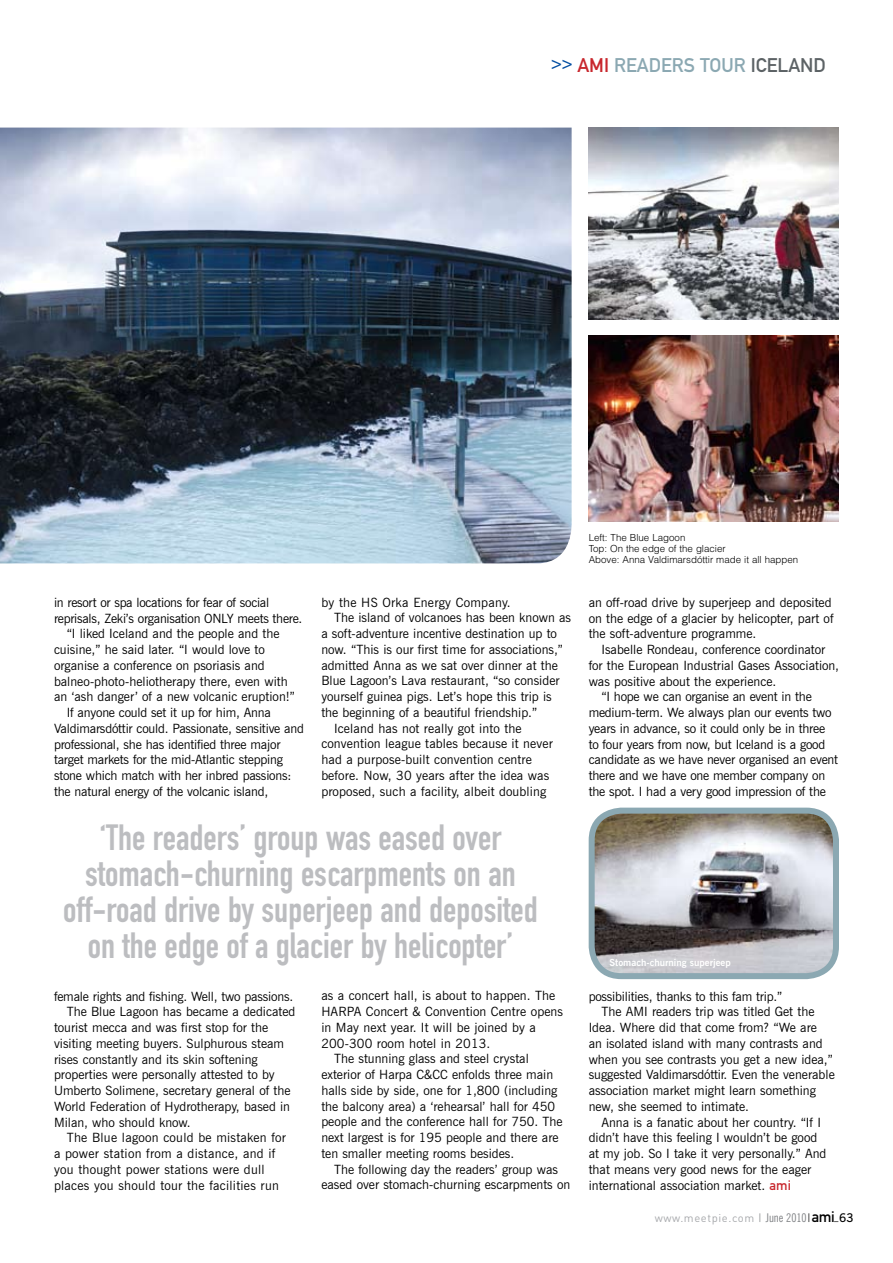
<style>
.page{position:relative;width:893px;height:1263px;background:#fff}
.page>*{position:absolute;margin:0;border:0;box-sizing:border-box;transform-origin:0 0}
.t1{font:36px/36px "DIN Engschrift";color:#bcbdc0;text-align:center}
.t2{font:19.5px "DIN Mittelschrift";color:#8ba8b2}
.t3{font:12.75px/15.8px "News Gothic BT";color:#000}
.t4{font:12.75px "News Gothic BT";letter-spacing:.02em;color:#000}
.t5{font:12.75px "News Gothic BT";letter-spacing:-.02em;color:#000}
.t6{font:11.25px "DIN";letter-spacing:.05em;color:#a7a9ac}
.t7{font:300 9.75px/11.2px "Helvetica";color:#000}
.t8{font:700 9.75px "News Gothic BT";color:#fff}
.s1{color:#c8272d}
.s2{color:#5c6265}
.s3{font-family:"DIN Mittelschrift";font-size:13.5px;color:#c8272d}
.s4{font-family:"News Gothic BT";font-stretch:condensed;font-size:12px;color:#808285}
.s5{font-family:"DIN Mittelschrift";font-size:15px;color:#000}
.s6{font-family:"News Gothic BT";font-weight:600;font-size:12px;color:#000}
</style>
<div class="page">
<img style="left:0;top:128px;width:572px;height:435px">
<img style="left:592px;top:811px;width:240px;height:165px">
<div style="left:589px;top:808px;width:250px;height:171px;border:6px solid #8ba8b2;border-radius:30px"></div>
<img style="left:589px;top:128px;width:250px;height:192px">
<img style="left:589px;top:335px;width:249px;height:187px">
<h2 class="t2" style="left:551px;top:54px;width:276px"><sup>&gt;&gt;</sup> <span class="s1">AMI</span> READERS TOUR <span class="s2">ICELAND</span></h2>
<p class="t5" style="left:54px;top:594px;width:217px">in resort or spa locations for fear of social</p>
<p class="t5" style="left:54px;top:610px;width:250px">reprisals, Zeki’s organisation ONLY meets there.</p>
<p class="t3" style="left:67px;top:626px;width:214px">“I liked Iceland and the people and the</p>
<p class="t3" style="left:54px;top:641px;width:212px">cuisine,” he said later. “I would love to</p>
<p class="t3" style="left:54px;top:657px;width:212px">organise a conference on psoriasis and</p>
<p class="t3" style="left:54px;top:673px;width:235px">balneo-photo-heliotherapy there, even with</p>
<p class="t3" style="left:54px;top:689px;width:242px">an ‘ash danger’ of a new volcanic eruption!”</p>
<p class="t3" style="left:67px;top:704px;width:206px">If anyone could set it up for him, Anna</p>
<p class="t3" style="left:54px;top:720px;width:252px">Valdimarsdóttir could. Passionate, sensitive and</p>
<p class="t3" style="left:54px;top:736px;width:228px">professional, she has identified three major</p>
<p class="t3" style="left:54px;top:752px;width:230px">target markets for the mid-Atlantic stepping</p>
<p class="t3" style="left:54px;top:767px;width:239px">stone which match with her inbred passions:</p>
<p class="t3" style="left:54px;top:783px;width:216px">the natural energy of the volcanic island,</p>
<p class="t4" style="left:321px;top:594px;width:191px">by the HS Orka Energy Company.</p>
<p class="t3" style="left:334px;top:610px;width:238px">The island of volcanoes has been known as</p>
<p class="t3" style="left:321px;top:626px;width:237px">a soft-adventure incentive destination up to</p>
<p class="t3" style="left:321px;top:641px;width:243px">now. “This is our first time for associations,”</p>
<p class="t3" style="left:321px;top:657px;width:238px">admitted Anna as we sat over dinner at the</p>
<p class="t3" style="left:321px;top:673px;width:240px">Blue Lagoon’s Lava restaurant, “so consider</p>
<p class="t3" style="left:321px;top:689px;width:232px">yourself guinea pigs. Let’s hope this trip is</p>
<p class="t3" style="left:321px;top:704px;width:217px">the beginning of a beautiful friendship.”</p>
<p class="t3" style="left:334px;top:720px;width:189px">Iceland has not really got into the</p>
<p class="t3" style="left:321px;top:736px;width:233px">convention league tables because it never</p>
<p class="t3" style="left:321px;top:752px;width:212px">had a purpose-built convention centre</p>
<p class="t3" style="left:321px;top:767px;width:230px">before. Now, 30 years after the idea was</p>
<p class="t3" style="left:321px;top:783px;width:226px">proposed, such a facility, albeit doubling</p>
<h1 class="t1" style="left:63px;top:820px;width:476px">‘The readers’ group was eased over stomach-churning escarpments on an off-road drive by superjeep and deposited on the edge of a glacier by helicopter’</h1>
<p class="t3" style="left:54px;top:988px;width:241px">female rights and fishing. Well, two passions.</p>
<p class="t3" style="left:67px;top:1004px;width:230px">The Blue Lagoon has became a dedicated</p>
<p class="t3" style="left:54px;top:1019px;width:216px">tourist mecca and was first stop for the</p>
<p class="t3" style="left:54px;top:1035px;width:232px">visiting meeting buyers. Sulphurous steam</p>
<p class="t3" style="left:54px;top:1051px;width:205px">rises constantly and its skin softening</p>
<p class="t3" style="left:54px;top:1067px;width:222px">properties were personally attested to by</p>
<p class="t3" style="left:54px;top:1082px;width:238px">Umberto Solimene, secretary general of the</p>
<p class="t3" style="left:54px;top:1098px;width:238px">World Federation of Hydrotherapy, based in</p>
<p class="t3" style="left:54px;top:1114px;width:138px">Milan, who should know.</p>
<p class="t4" style="left:67px;top:1130px;width:221px">The Blue lagoon could be mistaken for</p>
<p class="t4" style="left:54px;top:1146px;width:223px">a power station from a distance, and if</p>
<p class="t4" style="left:54px;top:1161px;width:212px">you thought power stations were dull</p>
<p class="t4" style="left:54px;top:1177px;width:226px">places you should tour the facilities run</p>
<p class="t3" style="left:321px;top:988px;width:236px">as a concert hall, is about to happen. The</p>
<p class="t3" style="left:321px;top:1004px;width:243px">HARPA Concert &amp; Convention Centre opens</p>
<p class="t3" style="left:321px;top:1019px;width:216px">in May next year. It will be joined by a</p>
<p class="t3" style="left:321px;top:1035px;width:171px">200-300 room hotel in 2013.</p>
<p class="t3" style="left:334px;top:1051px;width:196px">The stunning glass and steel crystal</p>
<p class="t3" style="left:321px;top:1067px;width:233px">exterior of Harpa C&amp;CC enfolds three main</p>
<p class="t3" style="left:321px;top:1082px;width:238px">halls side by side, one for 1,800 (including</p>
<p class="t3" style="left:321px;top:1098px;width:235px">the balcony area) a ‘rehearsal’ hall for 450</p>
<p class="t3" style="left:321px;top:1114px;width:243px">people and the conference hall for 750. The</p>
<p class="t3" style="left:321px;top:1130px;width:239px">next largest is for 195 people and there are</p>
<p class="t3" style="left:321px;top:1145px;width:194px">ten smaller meeting rooms besides.</p>
<p class="t3" style="left:334px;top:1161px;width:225px">The following day the readers’ group was</p>
<p class="t3" style="left:321px;top:1177px;width:250px">eased over stomach-churning escarpments on</p>
<p class="t7" style="left:589px;top:531px;width:211px">Left: The Blue Lagoon<br>Top: On the edge of the glacier<br>Above: Anna Valdimarsdóttir made it all happen</p>
<p class="t3" style="left:589px;top:594px;width:246px">an off-road drive by superjeep and deposited on the edge of a glacier by helicopter, part of the soft-adventure programme.</p>
<p class="t3" style="left:601px;top:641px;width:225px">Isabelle Rondeau, conference coordinator</p>
<p class="t3" style="left:589px;top:657px;width:252px">for the European Industrial Gases Association,</p>
<p class="t3" style="left:589px;top:673px;width:189px">was positive about the experience.</p>
<p class="t3" style="left:601px;top:689px;width:212px">“I hope we can organise an event in the</p>
<p class="t3" style="left:589px;top:704px;width:245px">medium-term. We always plan our events two</p>
<p class="t3" style="left:589px;top:720px;width:238px">years in advance, so it could only be in three</p>
<p class="t3" style="left:589px;top:736px;width:238px">to four years from now, but Iceland is a good</p>
<p class="t3" style="left:589px;top:752px;width:251px">candidate as we have never organised an event</p>
<p class="t3" style="left:589px;top:767px;width:238px">there and we have one member company on</p>
<p class="t3" style="left:589px;top:783px;width:239px">the spot. I had a very good impression of the</p>
<p class="t8" style="left:609px;top:956px;width:123px">Stomach-churning superjeep</p>
<p class="t3" style="left:589px;top:988px;width:195px">possibilities, thanks to this fam trip.”</p>
<p class="t3" style="left:601px;top:1004px;width:215px">The AMI readers trip was titled Get the</p>
<p class="t3" style="left:589px;top:1019px;width:230px">Idea. Where did that come from? “We are</p>
<p class="t3" style="left:589px;top:1035px;width:236px">an isolated island with many contrasts and</p>
<p class="t3" style="left:589px;top:1051px;width:246px">when you see contrasts you get a new idea,”</p>
<p class="t3" style="left:589px;top:1067px;width:248px">suggested Valdimarsdóttir. Even the venerable</p>
<p class="t3" style="left:589px;top:1082px;width:229px">association market might learn something</p>
<p class="t3" style="left:589px;top:1098px;width:162px">new, she seemed to intimate.</p>
<p class="t3" style="left:601px;top:1114px;width:221px">Anna is a fanatic about her country. “If I</p>
<p class="t3" style="left:589px;top:1130px;width:230px">didn’t have this feeling I wouldn’t be good</p>
<p class="t3" style="left:589px;top:1145px;width:239px">at my job. So I take it very personally.” And</p>
<p class="t3" style="left:589px;top:1161px;width:224px">that means very good news for the eager</p>
<p class="t3" style="left:589px;top:1178px;width:204px">international association market. <span class="s3">AMI</span></p>
<p class="t6" style="left:655px;top:1210px;width:200px">www.meetpie.com <sup>|</sup> <span class="s4">June 2010</span><sup>|</sup><span class="s5">AMI</span><sup>_</sup><span class="s6">63</span></p>
</div>
